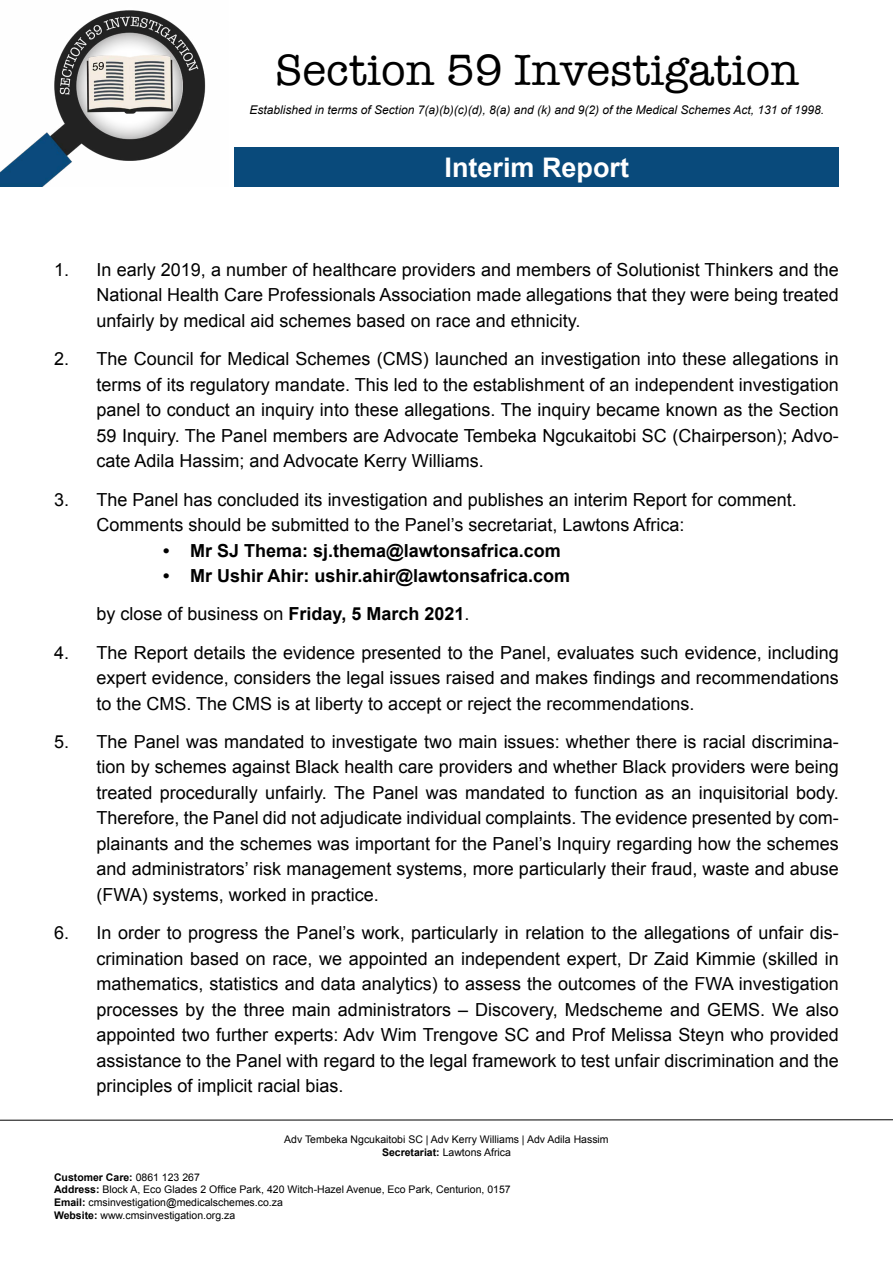
<style>
.page{position:relative;width:893px;height:1263px;background:#fff}
.page>*{position:absolute;margin:0;border:0;box-sizing:border-box;transform-origin:0 0}
.t1{font:45px "American Typewriter";color:#000}
.t2{font:700 27px "Arial";color:#fff}
.t3{font:18px/25.5px "Arial";color:#000;text-align:justify}
.t4{font:700 18px/38.2px "Arial";color:#000}
.t5{font:italic 12px "Arial";color:#000}
.t6{font:10.5px/12.6px "Arial";color:#000;text-align:center}
.s1{font-weight:400}
.s2{font-weight:700}
</style>
<div class="page">
<hr style="left:0;top:1119px;width:893px;height:1px;background:#000">
<img style="left:0;top:10px;width:206px;height:176px">
<div style="left:235px;top:147px;width:604px;height:39px;background:#094a7b"></div>
<h1 class="t1" style="left:275px;top:36px;width:526px">Section 59 Investigation</h1>
<p class="t5" style="left:250px;top:102px;width:576px">Established in terms of Section 7(a)(b)(c)(d), 8(a) and (k) and 9(2) of the Medical Schemes Act, 131 of 1998.</p>
<h2 class="t2" style="left:445px;top:149px;width:186px">Interim Report</h2>
<p class="t3" style="left:97px;top:257px;width:744px;text-indent:-43px">1. In early 2019, a number of healthcare providers and members of Solutionist Thinkers and the National Health Care Professionals Association made allegations that they were being treated unfairly by medical aid schemes based on race and ethnicity.</p>
<p class="t3" style="left:97px;top:346px;width:744px;text-indent:-43px">2. The Council for Medical Schemes (CMS) launched an investigation into these allegations in terms of its regulatory mandate. This led to the establishment of an independent investigation panel to conduct an inquiry into these allegations. The inquiry became known as the Section 59 Inquiry. The Panel members are Advocate Tembeka Ngcukaitobi SC (Chairperson); Advo&shy;cate Adila Hassim; and Advocate Kerry Williams.</p>
<p class="t3" style="left:97px;top:487px;width:702px;text-indent:-43px">3. The Panel has concluded its investigation and publishes an interim Report for comment.<br>Comments should be submitted to the Panel’s secretariat, Lawtons Africa:</p>
<p class="t4" style="left:163px;top:532px;width:399px">• Mr SJ Thema: sj.thema@lawtonsafrica.com</p>
<p class="t4" style="left:97px;top:557px;width:475px;text-indent:67px">• Mr Ushir Ahir: ushir.ahir@lawtonsafrica.com <span class="s1">by close of business on</span> Friday, 5 March 2021<span class="s1">.</span></p>
<p class="t3" style="left:97px;top:640px;width:744px;text-indent:-43px">4. The Report details the evidence presented to the Panel, evaluates such evidence, including expert evidence, considers the legal issues raised and makes findings and recommendations to the CMS. The CMS is at liberty to accept or reject the recommendations.</p>
<p class="t3" style="left:97px;top:729px;width:744px;text-indent:-43px">5. The Panel was mandated to investigate two main issues: whether there is racial discrimina&shy;tion by schemes against Black health care providers and whether Black providers were being treated procedurally unfairly. The Panel was mandated to function as an inquisitorial body.<br>Therefore, the Panel did not adjudicate individual complaints. The evidence presented by com&shy;plainants and the schemes was important for the Panel’s Inquiry regarding how the schemes and administrators’ risk management systems, more particularly their fraud, waste and abuse (FWA) systems, worked in practice.</p>
<p class="t3" style="left:97px;top:920px;width:744px;text-indent:-43px">6. In order to progress the Panel’s work, particularly in relation to the allegations of unfair dis&shy;crimination based on race, we appointed an independent expert, Dr Zaid Kimmie (skilled in mathematics, statistics and data analytics) to assess the outcomes of the FWA investigation processes by the three main administrators – Discovery, Medscheme and GEMS. We also appointed two further experts: Adv Wim Trengove SC and Prof Melissa Steyn who provided assistance to the Panel with regard to the legal framework to test unfair discrimination and the principles of implicit racial bias.</p>
<p class="t6" style="left:284px;top:1133px;width:326px">Adv Tembeka Ngcukaitobi SC | Adv Kerry Williams | Adv Adila Hassim<br><span class="s2">Secretariat:</span> Lawtons Africa</p>
<p class="t6" style="left:54px;top:1171px;width:458px;text-align:left"><span class="s2">Customer Care:</span> 0861 123 267<br><span class="s2">Address:</span> Block A, Eco Glades 2 Office Park, 420 Witch-Hazel Avenue, Eco Park, Centurion, 0157<br><span class="s2">Email:</span> cmsinvestigation@medicalschemes.co.za<br><span class="s2">Website:</span> www.cmsinvestigation.org.za</p>
</div>
